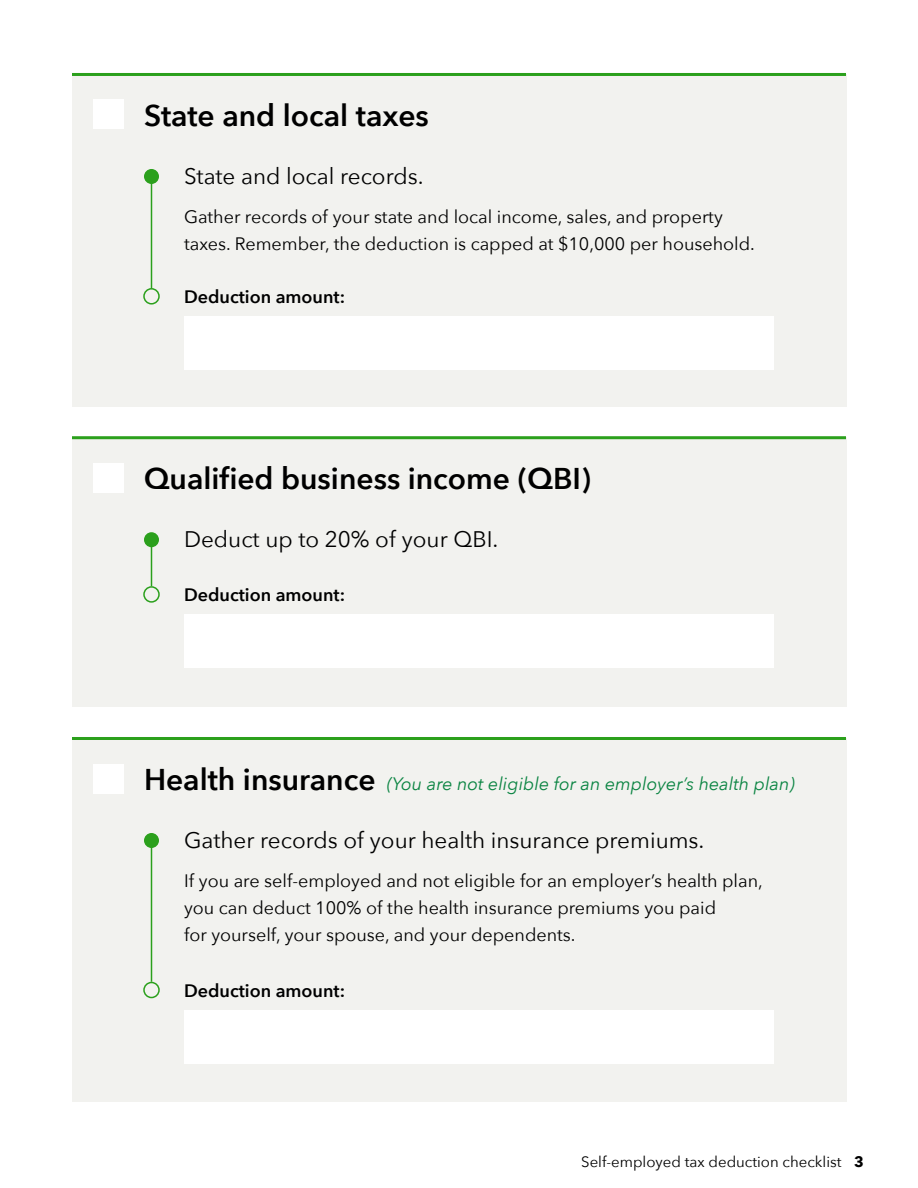
<style>
.page{position:relative;width:918px;height:1188px;background:#fff}
.page>*{position:absolute;margin:0;border:0;box-sizing:border-box;transform-origin:0 0}
.t1{font:600 30px "Avenir Next";color:#000}
.t2{font:22.5px "Avenir Next";color:#000}
.t3{font:18px/27px "Avenir Next";color:#000}
.t4{font:600 18px "Avenir Next";color:#000}
.t5{font:italic 18px "Avenir Next";color:#0a8442}
.t6{font:15px "Avenir Next";color:#000}
.s1{font-weight:700}
</style>
<div class="page">
<div style="left:72px;top:738px;width:774px;height:364px;background:#f2f2ef"></div>
<div style="left:72px;top:438px;width:774px;height:269px;background:#f2f2ef"></div>
<hr style="left:72px;top:737px;width:774px;height:3px;background:#2ba01c">
<hr style="left:72px;top:436px;width:774px;height:3px;background:#2ba01c">
<div style="left:144px;top:833px;width:15px;height:15px;background:#2ba01c;border-radius:50%"></div>
<div style="left:144px;top:532px;width:15px;height:15px;background:#2ba01c;border-radius:50%"></div>
<hr style="left:151px;top:840px;width:1px;height:142px;background:#2ba01c">
<hr style="left:151px;top:540px;width:1px;height:46px;background:#2ba01c">
<div style="left:143px;top:982px;width:17px;height:16px;border:2px solid #2ba01c;border-radius:50%"></div>
<div style="left:143px;top:586px;width:17px;height:17px;border:2px solid #2ba01c;border-radius:50%"></div>
<div style="left:72px;top:74px;width:774px;height:332px;background:#f2f2ef"></div>
<hr style="left:72px;top:73px;width:774px;height:3px;background:#2ba01c">
<div style="left:144px;top:169px;width:15px;height:15px;background:#2ba01c;border-radius:50%"></div>
<div style="left:143px;top:288px;width:17px;height:17px;border:2px solid #2ba01c;border-radius:50%"></div>
<hr style="left:151px;top:176px;width:1px;height:112px;background:#2ba01c">
<div style="left:93px;top:99px;width:30px;height:30px;background:#fff"></div>
<div style="left:184px;top:317px;width:590px;height:53px;background:#fff"></div>
<div style="left:93px;top:463px;width:30px;height:30px;background:#fff"></div>
<div style="left:184px;top:615px;width:590px;height:53px;background:#fff"></div>
<div style="left:93px;top:764px;width:30px;height:30px;background:#fff"></div>
<div style="left:184px;top:1010px;width:590px;height:54px;background:#fff"></div>
<h1 class="t1" style="left:144px;top:103px;width:286px">State and local taxes</h1>
<p class="t2" style="left:184px;top:166px;width:241px">State and local records.</p>
<p class="t3" style="left:184px;top:204px;width:572px">Gather records of your state and local income, sales, and property taxes. Remember, the deduction is capped at $10,000 per household.</p>
<p class="t4" style="left:184px;top:289px;width:163px">Deduction amount:</p>
<h1 class="t1" style="left:144px;top:453px;width:448px">Quali昀椀ed business income (QBI)</h1>
<p class="t2" style="left:184px;top:529px;width:316px">Deduct up to 20% of your QBI.</p>
<p class="t4" style="left:184px;top:587px;width:163px">Deduction amount:</p>
<h1 class="t1" style="left:144px;top:767px;width:233px">Health insurance</h1>
<p class="t5" style="left:387px;top:776px;width:410px">(You are not eligible for an employer’s health plan)</p>
<p class="t2" style="left:184px;top:830px;width:522px">Gather records of your health insurance premiums.</p>
<p class="t3" style="left:184px;top:868px;width:580px">If you are self-employed and not eligible for an employer’s health plan, you can deduct 100% of the health insurance premiums you paid<br>for yourself, your spouse, and your dependents.</p>
<p class="t4" style="left:184px;top:983px;width:163px">Deduction amount:</p>
<p class="t6" style="left:581px;top:1155px;width:284px">Self-employed tax deduction checklist <span class="s1">3</span></p>
</div>
